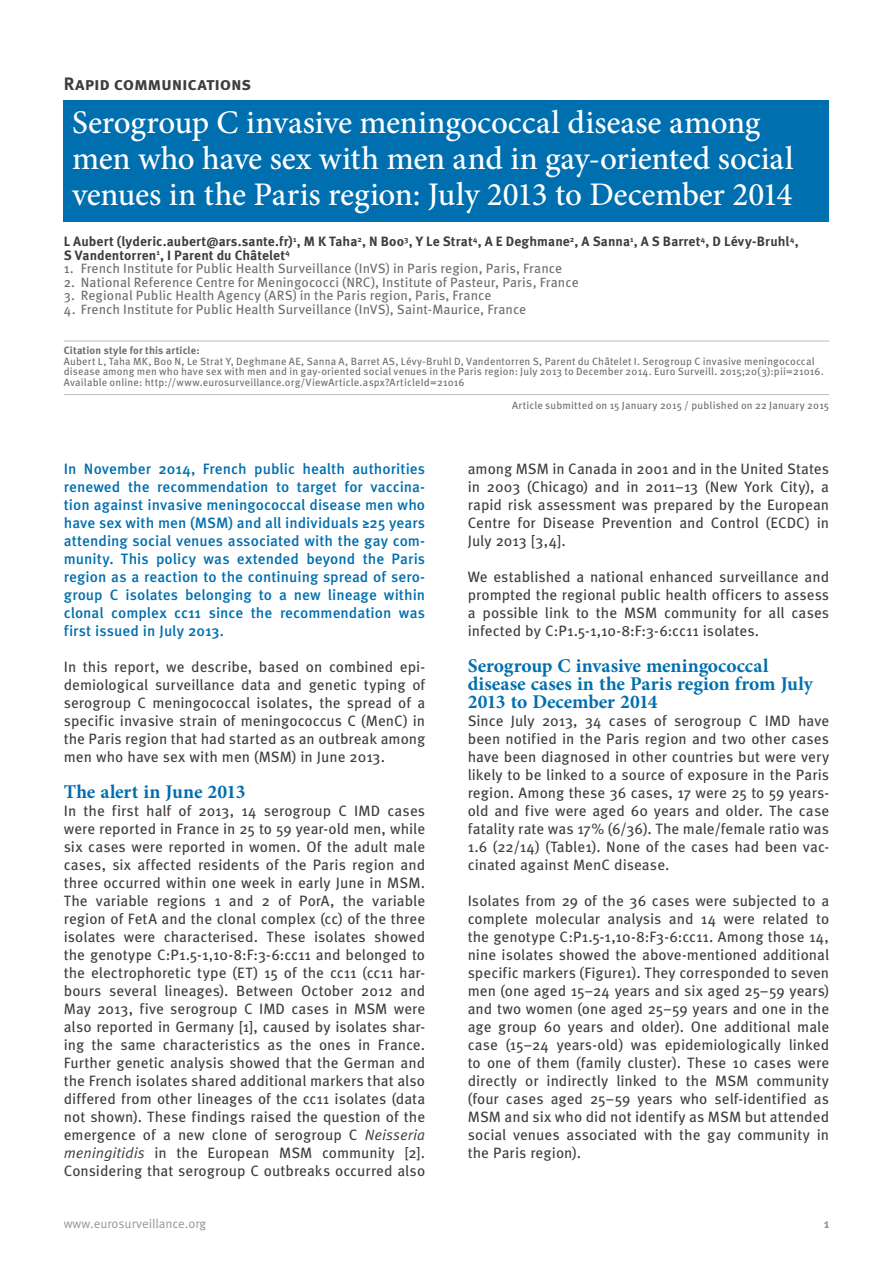
<style>
.page{position:relative;width:893px;height:1263px;background:#fff}
.page>*{position:absolute;margin:0;border:0;box-sizing:border-box;transform-origin:0 0}
.t1{font:500 33px/36px "Minion Pro";letter-spacing:-.01em;color:#fff}
.t2{font:700 19.5px/18px "Minion Pro";color:#006faf}
.t3{font:700 18px "Meta Pro";letter-spacing:-.015em;color:#3e3e3f}
.t4{font:15px/18px "Meta Pro";color:#3e3e3f;text-align:justify}
.t5{font:500 15px/18px "Meta Pro";color:#006faf;text-align:justify}
.t6{font:13.5px "Meta Pro";letter-spacing:.005em;color:#6c6d70}
.t7{font:700 13.5px/13.5px "Meta Pro";letter-spacing:.005em;color:#3e3e3f}
.t8{font:12.75px "Meta Pro";color:#939598}
.t9{font:700 12.75px "Meta Pro";color:#939598}
.t10{font:10.5px/10.5px "Meta Pro";letter-spacing:.015em;color:#6c6d70}
.t11{font:700 10.5px "Meta Pro";letter-spacing:.015em;color:#6c6d70}
.s1{font-style:italic}
</style>
<div class="page">
<hr style="left:64px;top:341px;width:765px;height:1px;background:#bcbdc0">
<hr style="left:64px;top:394px;width:765px;height:1px;background:#bcbdc0">
<div style="left:64px;top:100px;width:765px;height:122px;background:#006faf"></div>
<p class="t3" style="left:64px;top:72px;width:189px">Rapid communications</p>
<h1 class="t1" style="left:72px;top:104px;width:723px">Serogroup C invasive meningococcal disease among men who have sex with men and in gay-oriented social venues in the Paris region: July 2013 to December 2014</h1>
<p class="t7" style="left:64px;top:235px;width:736px">L Aubert (lyderic.aubert@ars.sante.fr)<sup>1</sup>, M K Taha<sup>2</sup>, N Boo<sup>3</sup>, Y Le Strat<sup>4</sup>, A E Deghmane<sup>2</sup>, A Sanna<sup>1</sup>, A S Barret<sup>4</sup>, D Lévy-Bruhl<sup>4</sup>,<br>S Vandentorren<sup>1</sup>, I Parent du Châtelet<sup>4</sup></p>
<p class="t6" style="left:64px;top:260px;width:500px">1. French Institute for Public Health Surveillance (InVS) in Paris region, Paris, France</p>
<p class="t6" style="left:64px;top:274px;width:516px">2. National Reference Centre for Meningococci (NRC), Institute of Pasteur, Paris, France</p>
<p class="t6" style="left:64px;top:287px;width:429px">3. Regional Public Health Agency (ARS) in the Paris region, Paris, France</p>
<p class="t6" style="left:64px;top:301px;width:464px">4. French Institute for Public Health Surveillance (InVS), Saint-Maurice, France</p>
<p class="t11" style="left:64px;top:344px;width:137px">Citation style for this article:</p>
<p class="t10" style="left:64px;top:356px;width:761px">Aubert L, Taha MK, Boo N, Le Strat Y, Deghmane AE, Sanna A, Barret AS, Lévy-Bruhl D, Vandentorren S, Parent du Châtelet I. Serogroup C invasive meningococcal disease among men who have sex with men and in gay-oriented social venues in the Paris region: July 2013 to December 2014. Euro Surveill. 2015;20(3):pii=21016.<br>Available online: http://www.eurosurveillance.org/ViewArticle.aspx?ArticleId=21016</p>
<p class="t10" style="left:512px;top:400px;width:319px">Article submitted on 15 January 2015 / published on 22 January 2015</p>
<p class="t5" style="left:64px;top:460px;width:363px">In November 2014, French public health authorities renewed the recommendation to target for vaccina&shy;tion against invasive meningococcal disease men who have sex with men (MSM) and all individuals ≥25 years attending social venues associated with the gay com&shy;munity. This policy was extended beyond the Paris region as a reaction to the continuing spread of sero&shy;group C isolates belonging to a new lineage within clonal complex cc11 since the recommendation was first issued in July 2013.</p>
<p class="t4" style="left:64px;top:658px;width:363px">In this report, we describe, based on combined epi&shy;demiological surveillance data and genetic typing of serogroup C meningococcal isolates, the spread of a specific invasive strain of meningococcus C (MenC) in the Paris region that had started as an outbreak among men who have sex with men (MSM) in June 2013.</p>
<h2 class="t2" style="left:64px;top:782px;width:183px">The alert in June 2013</h2>
<p class="t4" style="left:64px;top:802px;width:363px">In the first half of 2013, 14 serogroup C IMD cases were reported in France in 25 to 59 year-old men, while six cases were reported in women. Of the adult male cases, six affected residents of the Paris region and three occurred within one week in early June in MSM.<br>The variable regions 1 and 2 of PorA, the variable region of FetA and the clonal complex (cc) of the three isolates were characterised. These isolates showed the genotype C:P1.5-1,10-8:F:3-6:cc11 and belonged to the electrophoretic type (ET) 15 of the cc11 (cc11 har&shy;bours several lineages). Between October 2012 and May 2013, five serogroup C IMD cases in MSM were also reported in Germany [1], caused by isolates shar&shy;ing the same characteristics as the ones in France.<br>Further genetic analysis showed that the German and the French isolates shared additional markers that also differed from other lineages of the cc11 isolates (data not shown). These findings raised the question of the emergence of a new clone of serogroup C <span class="s1">Neisseria meningitidis</span> in the European MSM community [2].<br>Considering that serogroup C outbreaks occurred also</p>
<p class="t4" style="left:468px;top:460px;width:363px">among MSM in Canada in 2001 and in the United States in 2003 (Chicago) and in 2011–13 (New York City), a rapid risk assessment was prepared by the European Centre for Disease Prevention and Control (ECDC) in July 2013 [3,4].</p>
<p class="t4" style="left:468px;top:568px;width:363px">We established a national enhanced surveillance and prompted the regional public health officers to assess a possible link to the MSM community for all cases infected by C:P1.5-1,10-8:F:3-6:cc11 isolates.</p>
<h2 class="t2" style="left:468px;top:656px;width:347px">Serogroup C invasive meningococcal disease cases in the Paris region from July<br>2013 to December 2014</h2>
<p class="t4" style="left:468px;top:712px;width:363px">Since July 2013, 34 cases of serogroup C IMD have been notified in the Paris region and two other cases have been diagnosed in other countries but were very likely to be linked to a source of exposure in the Paris region. Among these 36 cases, 17 were 25 to 59 years&shy;old and five were aged 60 years and older. The case fatality rate was 17% (6/36). The male/female ratio was 1.6 (22/14) (Table1). None of the cases had been vac&shy;cinated against MenC disease.</p>
<p class="t4" style="left:468px;top:892px;width:363px">Isolates from 29 of the 36 cases were subjected to a complete molecular analysis and 14 were related to the genotype C:P1.5-1,10-8:F3-6:cc11. Among those 14, nine isolates showed the above-mentioned additional specific markers (Figure1). They corresponded to seven men (one aged 15–24 years and six aged 25–59 years) and two women (one aged 25–59 years and one in the age group 60 years and older). One additional male case (15–24 years-old) was epidemiologically linked to one of them (family cluster). These 10 cases were directly or indirectly linked to the MSM community (four cases aged 25–59 years who self-identified as MSM and six who did not identify as MSM but attended social venues associated with the gay community in the Paris region).</p>
<p class="t8" style="left:64px;top:1215px;width:144px">www.eurosurveillance.org</p>
<p class="t9" style="left:824px;top:1215px;width:7px">1</p>
</div>
